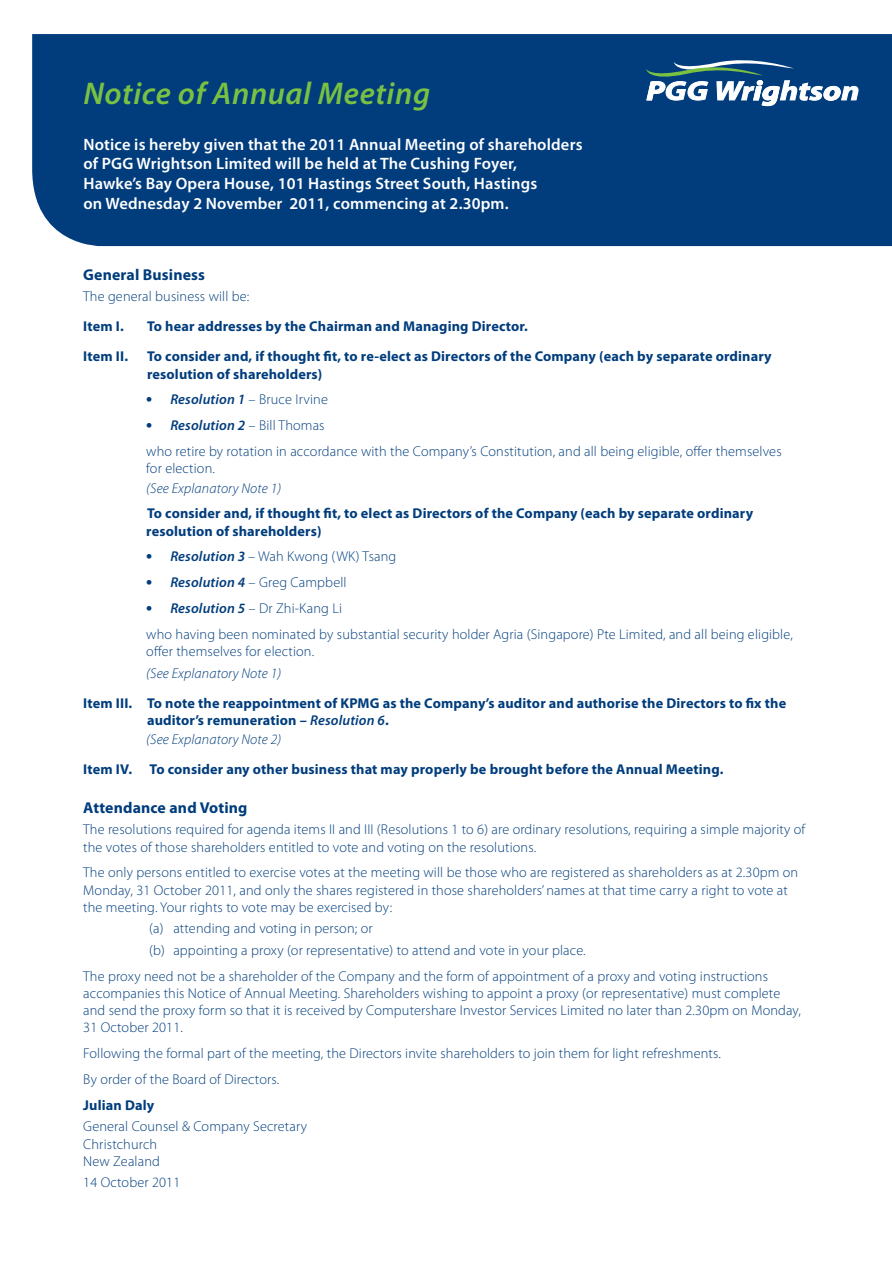
<style>
.page{position:relative;width:892px;height:1265px;background:#fff}
.page>*{position:absolute;margin:0;border:0;box-sizing:border-box;transform-origin:0 0}
.t1{font:italic 600 31.5px "Myriad Pro";letter-spacing:.02em;color:#79c142}
.t2{font:600 16.5px/19.5px "Myriad Pro";letter-spacing:.01em;color:#fff}
.t3{font:700 15.75px "Myriad Pro";letter-spacing:.01em;color:#013d7d}
.t4{font:300 14.25px/17.2px "Myriad Pro";letter-spacing:.01em;color:#013d7d}
.t5{font:700 14.25px/17.2px "Myriad Pro";letter-spacing:.01em;color:#013d7d}
.t6{font:italic 300 14.25px "Myriad Pro";letter-spacing:.01em;color:#013d7d}
.s1{font-weight:700;font-size:18px}
.s2{font-weight:600;font-style:italic}
</style>
<div class="page">
<div style="left:32px;top:34px;width:859px;height:212px;background:#013d7d"></div>
<svg style="left:645px;top:55px;width:213px;height:51px"></svg>
<h1 class="t1" style="left:83px;top:73px;width:348px">Notice of Annual Meeting</h1>
<p class="t2" style="left:83px;top:134px;width:500px">Notice is hereby given that the 2011 Annual Meeting of shareholders of PGG Wrightson Limited will be held at The Cushing Foyer,<br>Hawke’s Bay Opera House, 101 Hastings Street South, Hastings<br>on Wednesday 2 November 2011, commencing at 2.30pm.</p>
<p class="t3" style="left:83px;top:264px;width:123px">General Business</p>
<p class="t4" style="left:83px;top:288px;width:167px">The general business will be:</p>
<p class="t5" style="left:83px;top:317px;width:42px">Item I.</p>
<p class="t5" style="left:147px;top:317px;width:382px">To hear addresses by the Chairman and Managing Director.</p>
<p class="t5" style="left:83px;top:347px;width:46px">Item II.</p>
<p class="t5" style="left:147px;top:347px;width:625px">To consider and, if thought fit, to re-elect as Directors of the Company (each by separate ordinary resolution of shareholders)</p>
<p class="t4" style="left:146px;top:391px;width:183px"><span class="s1">•</span> <span class="s2">Resolution 1</span> – Bruce Irvine</p>
<p class="t4" style="left:146px;top:412px;width:636px;line-height:25.8px"><span class="s1">•</span> <span class="s2">Resolution 2</span> – Bill Thomas<br>who retire by rotation in accordance with the Company’s Constitution, and all being eligible, offer themselves</p>
<p class="t4" style="left:146px;top:459px;width:70px">for election.</p>
<p class="t6" style="left:146px;top:479px;width:136px">(See Explanatory Note 1)</p>
<p class="t5" style="left:146px;top:504px;width:608px">To consider and, if thought fit, to elect as Directors of the Company (each by separate ordinary resolution of shareholders)</p>
<p class="t4" style="left:146px;top:548px;width:251px"><span class="s1">•</span> <span class="s2">Resolution 3</span> – Wah Kwong (WK) Tsang</p>
<p class="t4" style="left:146px;top:573px;width:202px"><span class="s1">•</span> <span class="s2">Resolution 4</span> – Greg Campbell</p>
<p class="t4" style="left:146px;top:595px;width:647px;line-height:25.8px"><span class="s1">•</span> <span class="s2">Resolution 5</span> – Dr Zhi-Kang Li<br>who having been nominated by substantial security holder Agria (Singapore) Pte Limited, and all being eligible,</p>
<p class="t4" style="left:146px;top:642px;width:169px">offer themselves for election.</p>
<p class="t6" style="left:146px;top:664px;width:136px">(See Explanatory Note 1)</p>
<p class="t5" style="left:147px;top:693px;width:640px;text-indent:-64px">Item III. To note the reappointment of KPMG as the Company’s auditor and authorise the Directors to fix the auditor’s remuneration – <span class="s2">Resolution 6</span>.</p>
<p class="t6" style="left:146px;top:730px;width:136px">(See Explanatory Note 2)</p>
<p class="t5" style="left:83px;top:760px;width:641px">Item IV. To consider any other business that may properly be brought before the Annual Meeting.</p>
<p class="t3" style="left:83px;top:797px;width:166px">Attendance and Voting</p>
<p class="t4" style="left:83px;top:820px;width:723px">The resolutions required for agenda items II and III (Resolutions 1 to 6) are ordinary resolutions, requiring a simple majority of the votes of those shareholders entitled to vote and voting on the resolutions.</p>
<p class="t4" style="left:83px;top:863px;width:716px">The only persons entitled to exercise votes at the meeting will be those who are registered as shareholders as at 2.30pm on<br>Monday, 31 October 2011, and only the shares registered in those shareholders’ names at that time carry a right to vote at the meeting. Your rights to vote may be exercised by:</p>
<p class="t4" style="left:149px;top:917px;width:437px;line-height:21.5px">(a) attending and voting in person; or<br>(b) appointing a proxy (or representative) to attend and vote in your place.</p>
<p class="t4" style="left:83px;top:967px;width:719px">The proxy need not be a shareholder of the Company and the form of appointment of a proxy and voting instructions accompanies this Notice of Annual Meeting. Shareholders wishing to appoint a proxy (or representative) must complete and send the proxy form so that it is received by Computershare Investor Services Limited no later than 2.30pm on Monday, 31 October 2011.</p>
<p class="t4" style="left:83px;top:1040px;width:638px;line-height:25.8px">Following the formal part of the meeting, the Directors invite shareholders to join them for light refreshments.<br>By order of the Board of Directors.</p>
<p class="t5" style="left:83px;top:1095px;width:72px">Julian Daly</p>
<p class="t4" style="left:83px;top:1117px;width:225px">General Counsel &amp; Company Secretary<br>Christchurch<br>New Zealand</p>
<p class="t4" style="left:83px;top:1173px;width:98px">14 October 2011</p>
</div>
